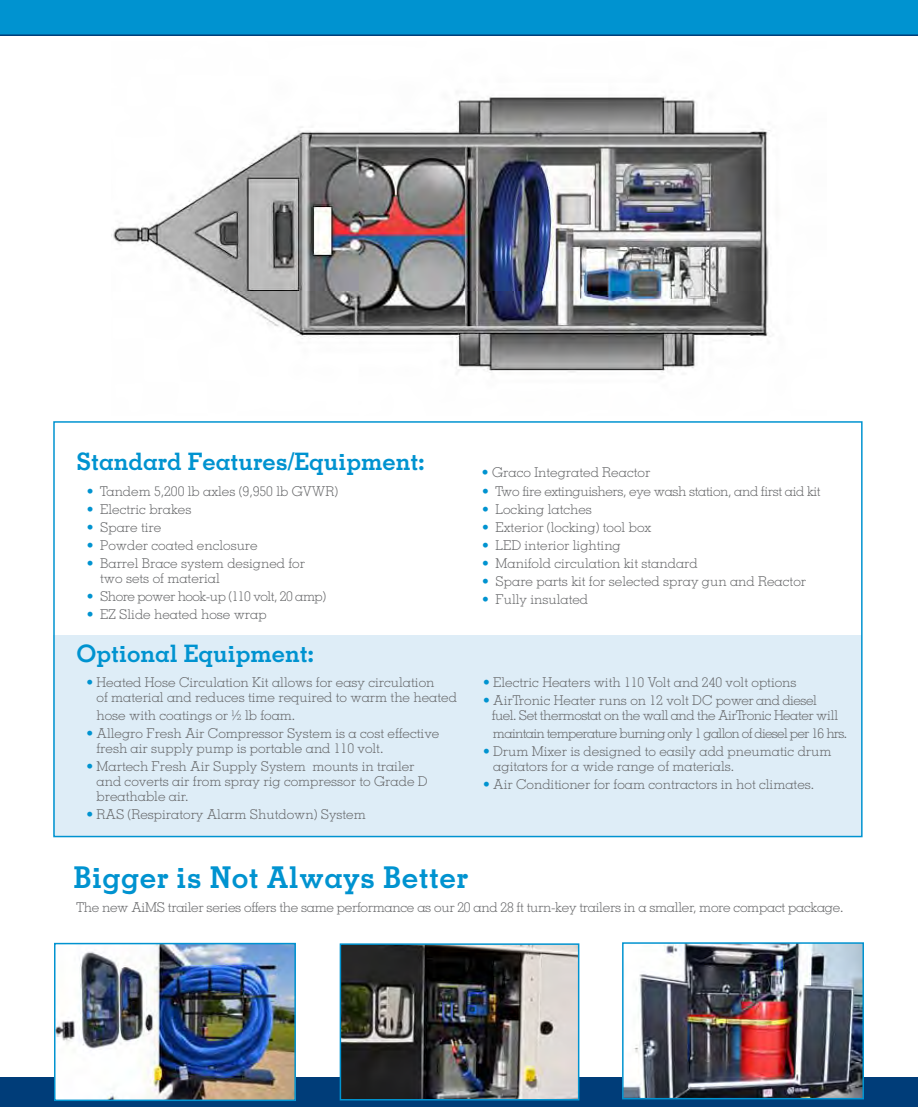
<style>
.page{position:relative;width:918px;height:1107px;background:#fff}
.page>*{position:absolute;margin:0;border:0;box-sizing:border-box;transform-origin:0 0}
.t1{font:700 30px "Memphis LT Std";letter-spacing:.01em;color:#0093d0}
.t2{font:700 24px "Memphis LT Std";color:#0093d0}
.t3{font:300 13.5px/15px "Memphis LT Std";color:#636466}
.t4{font:300 13.5px/15px "Memphis LT Std";letter-spacing:-.035em;color:#636466}
.t5{font:300 13.5px "Memphis LT Std";letter-spacing:-.02em;color:#636466}
.t6{font:300 13.5px "Memphis LT Std";letter-spacing:-.05em;color:#636466}
.t7{font:300 13.5px "Memphis LT Std";letter-spacing:-.025em;color:#636466}
.s1{color:#0093d0}
</style>
<div class="page">
<div style="left:0;top:1078px;width:918px;height:29px;background:#003d79"></div>
<img style="left:111px;top:96px;width:659px;height:276px">
<div style="left:53px;top:636px;width:809px;height:200px;background:#deedf7"></div>
<div style="left:53px;top:421px;width:810px;height:416px;border:2px solid #0093d0"></div>
<div style="left:0;top:0;width:918px;height:36px;background:#0093d0"></div>
<img style="left:57px;top:946px;width:236px;height:152px">
<div style="left:54px;top:943px;width:242px;height:158px;border:2px solid #0093d0"></div>
<img style="left:343px;top:946px;width:233px;height:152px">
<div style="left:340px;top:943px;width:239px;height:158px;border:2px solid #0093d0"></div>
<img style="left:625px;top:945px;width:236px;height:151px">
<div style="left:622px;top:942px;width:242px;height:157px;border:2px solid #0093d0"></div>
<h2 class="t2" style="left:76px;top:447px;width:349px">Standard Features/Equipment:</h2>
<p class="t3" style="left:87px;top:484px;width:253px"><span class="s1">•</span> Tandem 5,200 lb axles (9,950 lb GVWR)</p>
<p class="t3" style="left:87px;top:502px;width:106px"><span class="s1">•</span> Electric brakes</p>
<p class="t3" style="left:87px;top:520px;width:76px"><span class="s1">•</span> Spare tire</p>
<p class="t3" style="left:87px;top:538px;width:173px"><span class="s1">•</span> Powder coated enclosure</p>
<p class="t3" style="left:100px;top:556px;width:206px;text-indent:-14px"><span class="s1">•</span> Barrel Brace system designed for two sets of material</p>
<p class="t4" style="left:87px;top:589px;width:241px"><span class="s1">•</span> Shore power hook-up (110 volt, 20 amp)</p>
<p class="t3" style="left:87px;top:607px;width:182px"><span class="s1">•</span> EZ Slide heated hose wrap</p>
<h2 class="t2" style="left:76px;top:639px;width:239px">Optional Equipment:</h2>
<p class="t3" style="left:97px;top:674px;width:362px;text-indent:-10px"><span class="s1">•</span> Heated Hose Circulation Kit allows for easy circulation<br>of material and reduces time required to warm the heated</p>
<p class="t3" style="left:97px;top:707px;width:200px">hose with coatings or ½ lb foam.</p>
<p class="t3" style="left:97px;top:725px;width:344px;text-indent:-10px"><span class="s1">•</span> Allegro Fresh Air Compressor System is a cost effective fresh air supply pump is portable and 110 volt.</p>
<p class="t3" style="left:97px;top:758px;width:333px;text-indent:-10px"><span class="s1">•</span> Martech Fresh Air Supply System mounts in trailer and coverts air from spray rig compressor to Grade D breathable air.</p>
<p class="t3" style="left:86px;top:806px;width:281px"><span class="s1">•</span> RAS (Respiratory Alarm Shutdown) System</p>
<p class="t3" style="left:482px;top:464px;width:170px"><span class="s1">•</span> Graco Integrated Reactor</p>
<p class="t7" style="left:482px;top:483px;width:340px"><span class="s1">•</span> Two fire extinguishers, eye wash station, and first aid kit</p>
<p class="t3" style="left:482px;top:502px;width:111px"><span class="s1">•</span> Locking latches</p>
<p class="t3" style="left:482px;top:519px;width:171px"><span class="s1">•</span> Exterior (locking) tool box</p>
<p class="t3" style="left:482px;top:537px;width:140px"><span class="s1">•</span> LED interior lighting</p>
<p class="t3" style="left:482px;top:555px;width:217px"><span class="s1">•</span> Manifold circulation kit standard</p>
<p class="t3" style="left:482px;top:573px;width:326px"><span class="s1">•</span> Spare parts kit for selected spray gun and Reactor</p>
<p class="t3" style="left:482px;top:591px;width:108px"><span class="s1">•</span> Fully insulated</p>
<p class="t3" style="left:483px;top:674px;width:315px"><span class="s1">•</span> Electric Heaters with 110 Volt and 240 volt options</p>
<p class="t4" style="left:492px;top:692px;width:348px;text-indent:-9px"><span class="s1">•</span> AirTronic Heater runs on 12 volt DC power and diesel fuel. Set thermostat on the wall and the AirTronic Heater will</p>
<p class="t6" style="left:493px;top:725px;width:356px">maintain temperature burning only 1 gallon of diesel per 16 hrs.</p>
<p class="t3" style="left:493px;top:743px;width:340px;text-indent:-10px"><span class="s1">•</span> Drum Mixer is designed to easily add pneumatic drum agitators for a wide range of materials.</p>
<p class="t3" style="left:483px;top:776px;width:333px"><span class="s1">•</span> Air Conditioner for foam contractors in hot climates.</p>
<h1 class="t1" style="left:74px;top:858px;width:396px">Bigger is Not Always Better</h1>
<p class="t5" style="left:76px;top:899px;width:769px">The new AiMS trailer series offers the same performance as our 20 and 28 ft turn-key trailers in a smaller, more compact package.</p>
</div>
